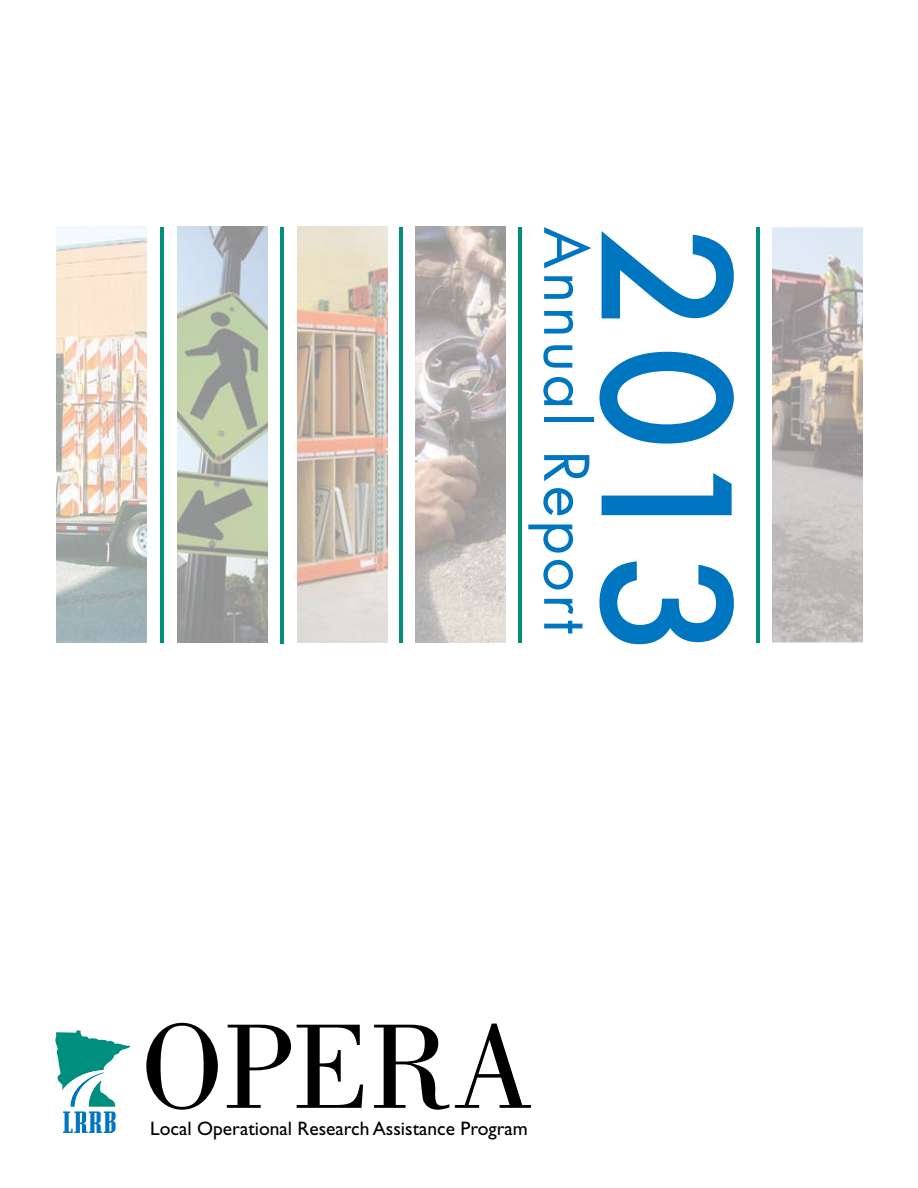
<style>
.page{position:relative;width:918px;height:1188px;background:#fff}
.page>*{position:absolute;margin:0;border:0;box-sizing:border-box;transform-origin:0 0}
.t1{font:500 172.5px "Futura";color:#0076c0}
.t2{font:124.5px "Bodoni Std";color:#000}
.t3{font:60px "Futura Std";letter-spacing:.05em;color:#0076c0}
.t4{font:19.5px "Gill Sans Std";color:#000}
</style>
<div class="page">
<img style="left:178px;top:227px;width:90px;height:416px">
<img style="left:416px;top:227px;width:90px;height:416px">
<svg style="left:55px;top:1030px;width:75px;height:103px"></svg>
<hr style="left:160px;top:227px;width:4px;height:416px;background:#008e7f">
<hr style="left:281px;top:227px;width:3px;height:416px;background:#008e7f">
<hr style="left:400px;top:227px;width:3px;height:416px;background:#008e7f">
<hr style="left:756px;top:227px;width:4px;height:416px;background:#008e7f">
<hr style="left:518px;top:227px;width:4px;height:416px;background:#008e7f">
<img style="left:56px;top:227px;width:90px;height:416px">
<img style="left:297px;top:227px;width:90px;height:415px">
<img style="left:773px;top:227px;width:90px;height:416px">
<hr style="left:281px;top:228px;width:3px;height:416px;background:#008e7f">
<h3 class="t3" style="left:605px;top:227px;width:408px;rotate:90deg">Annual Report</h3>
<h1 class="t1" style="left:784px;top:227px;width:435px;rotate:90deg">2013</h1>
<h2 class="t2" style="left:141px;top:998px;width:396px">OPERA</h2>
<p class="t4" style="left:150px;top:1118px;width:379px">Local Operational Research Assistance Program</p>
</div>
